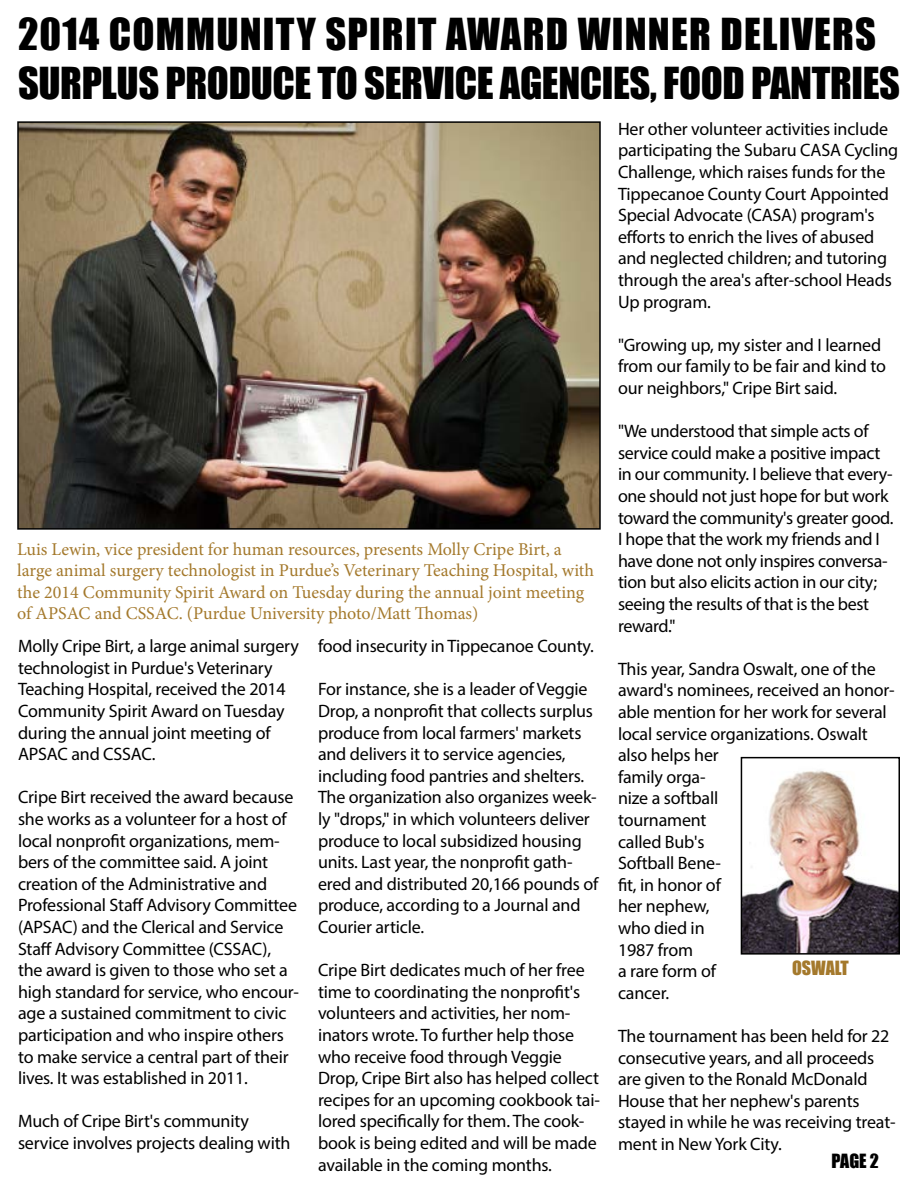
<style>
.page{position:relative;width:918px;height:1188px;background:#fff}
.page>*{position:absolute;margin:0;border:0;box-sizing:border-box;transform-origin:0 0}
.t1{font:40.5px/48.6px "Impact";letter-spacing:-.01em;color:#000}
.t2{font:18px/21.6px "Myriad Pro";letter-spacing:-.01em;color:#000}
.t3{font:18px/21.6px "Minion Pro";color:#a4792c}
.t4{font:18px "Impact";color:#a4792c}
.t5{font:18px "Impact";color:#000}
</style>
<div class="page">
<img style="left:20px;top:124px;width:578px;height:403px">
<div style="left:17px;top:121px;width:584px;height:409px;border:2px solid #000"></div>
<img style="left:744px;top:770px;width:153px;height:182px">
<div style="left:741px;top:757px;width:159px;height:198px;border:2px solid #000"></div>
<h1 class="t1" style="left:18px;top:9px;width:884px">2014 COMMUNITY SPIRIT AWARD WINNER DELIVERS<br>SURPLUS PRODUCE TO SERVICE AGENCIES, FOOD PANTRIES</h1>
<p class="t2" style="left:618px;top:118px;width:282px">Her other volunteer activities include participating the Subaru CASA Cycling Challenge, which raises funds for the Tippecanoe County Court Appointed Special Advocate (CASA) program's efforts to enrich the lives of abused and neglected children; and tutoring through the area's after-school Heads Up program.</p>
<p class="t2" style="left:618px;top:334px;width:269px">"Growing up, my sister and I learned from our family to be fair and kind to our neighbors," Cripe Birt said.</p>
<p class="t2" style="left:618px;top:420px;width:277px">"We understood that simple acts of service could make a positive impact in our community. I believe that every&shy;one should not just hope for but work toward the community's greater good.<br>I hope that the work my friends and I have done not only inspires conversa&shy;tion but also elicits action in our city; seeing the results of that is the best reward."</p>
<p class="t2" style="left:618px;top:658px;width:278px">This year, Sandra Oswalt, one of the award's nominees, received an honor&shy;able mention for her work for several local service organizations. Oswalt also helps her<br>family orga-<br>nize a softball<br>tournament<br>called Bub's<br>Softball Bene-<br>fit, in honor of<br>her nephew,<br>who died in<br>1987 from<br>a rare form of<br>cancer.</p>
<p class="t2" style="left:618px;top:1025px;width:279px">The tournament has been held for 22 consecutive years, and all proceeds are given to the Ronald McDonald<br>House that her nephew's parents stayed in while he was receiving treat&shy;ment in New York City.</p>
<p class="t3" style="left:17px;top:538px;width:578px">Luis Lewin, vice president for human resources, presents Molly Cripe Birt, a large animal surgery technologist in Purdue’s Veterinary Teaching Hospital, with the 2014 Community Spirit Award on Tuesday during the annual joint meeting of APSAC and CSSAC. (Purdue University photo/Matt Thomas)</p>
<p class="t2" style="left:318px;top:635px;width:277px">food insecurity in Tippecanoe County.</p>
<p class="t2" style="left:318px;top:678px;width:282px">For instance, she is a leader of Veggie Drop, a nonprofit that collects surplus produce from local farmers' markets and delivers it to service agencies, including food pantries and shelters.<br>The organization also organizes week&shy;ly "drops," in which volunteers deliver produce to local subsidized housing units. Last year, the nonprofit gath&shy;ered and distributed 20,166 pounds of produce, according to a Journal and Courier article.</p>
<p class="t2" style="left:318px;top:959px;width:284px">Cripe Birt dedicates much of her free time to coordinating the nonprofit's volunteers and activities, her nom&shy;inators wrote. To further help those who receive food through Veggie Drop, Cripe Birt also has helped collect recipes for an upcoming cookbook tai&shy;lored specifically for them. The cook&shy;book is being edited and will be made available in the coming months.</p>
<p class="t2" style="left:18px;top:635px;width:282px">Molly Cripe Birt, a large animal surgery technologist in Purdue's Veterinary Teaching Hospital, received the 2014<br>Community Spirit Award on Tuesday during the annual joint meeting of APSAC and CSSAC.</p>
<p class="t2" style="left:18px;top:786px;width:282px">Cripe Birt received the award because she works as a volunteer for a host of local nonprofit organizations, mem&shy;bers of the committee said. A joint creation of the Administrative and Professional Staff Advisory Committee (APSAC) and the Clerical and Service Staff Advisory Committee (CSSAC), the award is given to those who set a high standard for service, who encour&shy;age a sustained commitment to civic participation and who inspire others to make service a central part of their lives. It was established in 2011.</p>
<p class="t2" style="left:18px;top:1110px;width:274px">Much of Cripe Birt's community service involves projects dealing with</p>
<p class="t4" style="left:792px;top:954px;width:58px">OSWALT</p>
<p class="t5" style="left:832px;top:1147px;width:49px">PAGE 2</p>
</div>
